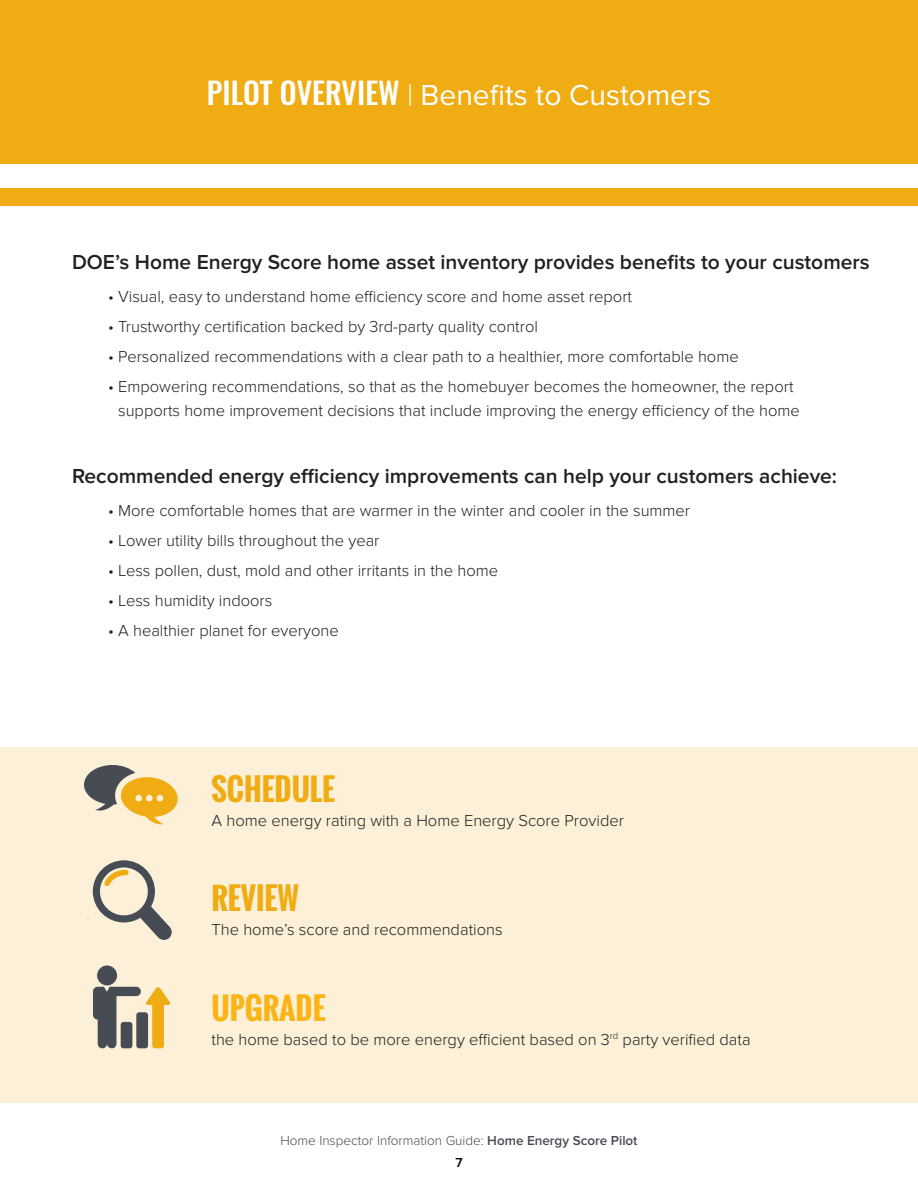
<style>
.page{position:relative;width:918px;height:1188px;background:#fff}
.page>*{position:absolute;margin:0;border:0;box-sizing:border-box;transform-origin:0 0}
.t1{font:30px "Proxima Nova";color:#fff}
.Oswald_Bold{font:700 30px "Oswald";color:#f0ac13}
.Oswald_Bold-2{font:700 30px "Oswald";color:#fbb416}
.t2{font:600 21px "Proxima Nova";color:#231f20}
.Body_Text{font:300 16.5px/24px "Proxima Nova";color:#231f20}
.t3{font:300 13.5px "Proxima Nova";color:#464b54}
.t4{font:600 13.5px "Proxima Nova";color:#00000b}
.s1{font-family:"Oswald";font-weight:500}
.s2{font-weight:300}
.s3{font-weight:600}
</style>
<div class="page">
<div style="left:0;top:1px;width:918px;height:205px;background:#f0ac13"></div>
<div style="left:0;top:164px;width:918px;height:24px;background:#fff"></div>
<div style="left:0;top:747px;width:918px;height:356px;background:#fcf0d8"></div>
<svg style="left:84px;top:765px;width:94px;height:60px"></svg>
<div style="left:97px;top:965px;width:20px;height:20px;background:#464b54;border-radius:50%"></div>
<svg style="left:93px;top:987px;width:78px;height:61px"></svg>
<svg style="left:93px;top:860px;width:79px;height:80px"></svg>
<p class="t1" style="left:207px;top:77px;width:506px"><span class="s1">PILOT OVERVIEW</span> <span class="s2">|</span> Benefits to Customers</p>
<h2 class="t2" style="left:72px;top:250px;width:799px">DOE’s Home Energy Score home asset inventory provides benefits to your customers</h2>
<p class="Body_Text" style="left:108px;top:284px;width:526px">• Visual, easy to understand home efficiency score and home asset report</p>
<p class="Body_Text" style="left:108px;top:314px;width:432px">• Trustworthy certification backed by 3rd-party quality control</p>
<p class="Body_Text" style="left:108px;top:344px;width:632px">• Personalized recommendations with a clear path to a healthier, more comfortable home</p>
<p class="Body_Text" style="left:118px;top:374px;width:683px;text-indent:-10px">• Empowering recommendations, so that as the homebuyer becomes the homeowner, the report supports home improvement decisions that include improving the energy efficiency of the home</p>
<h2 class="t2" style="left:72px;top:464px;width:767px">Recommended energy efficiency improvements can help your customers achieve:</h2>
<p class="Body_Text" style="left:108px;top:498px;width:584px">• More comfortable homes that are warmer in the winter and cooler in the summer</p>
<p class="Body_Text" style="left:108px;top:528px;width:273px">• Lower utility bills throughout the year</p>
<p class="Body_Text" style="left:108px;top:558px;width:392px">• Less pollen, dust, mold and other irritants in the home</p>
<p class="Body_Text" style="left:108px;top:588px;width:166px">• Less humidity indoors</p>
<p class="Body_Text" style="left:108px;top:618px;width:232px">• A healthier planet for everyone</p>
<p class="Oswald_Bold" style="left:212px;top:767px;width:125px">SCHEDULE</p>
<p class="Body_Text" style="left:212px;top:809px;width:414px">A home energy rating with a Home Energy Score Provider</p>
<p class="Oswald_Bold" style="left:212px;top:876px;width:89px">REVIEW</p>
<p class="Body_Text" style="left:212px;top:918px;width:293px">The home’s score and recommendations</p>
<p class="Oswald_Bold-2" style="left:212px;top:986px;width:116px">UPGRADE</p>
<p class="Body_Text" style="left:212px;top:1028px;width:541px">the home based to be more energy efficient based on 3<sup>rd</sup> party verified data</p>
<p class="t3" style="left:280px;top:1132px;width:359px">Home Inspector Information Guide: <span class="s3">Home Energy Score Pilot</span></p>
<p class="t4" style="left:455px;top:1155px;width:9px">7</p>
</div>
